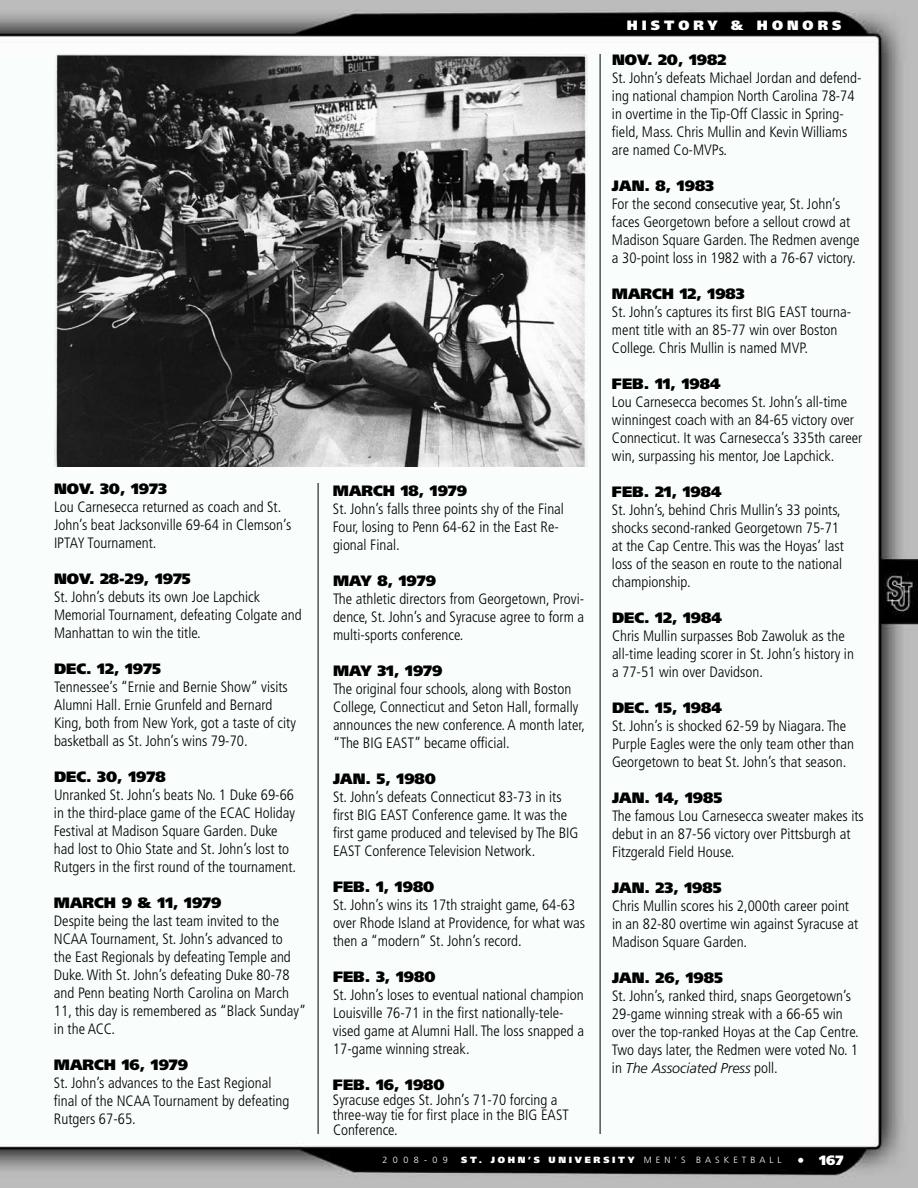
<style>
.page{position:relative;width:918px;height:1188px;background:#fff}
.page>*{position:absolute;margin:0;border:0;box-sizing:border-box;transform-origin:0 0}
.t1{font:300 condensed 15px/18px "Frutiger";color:#000}
.t2{font:900 15px "Frutiger";color:#000}
.t3{font:italic 300 14.25px "Frutiger";color:#000}
.t4{font:900 13.5px "Frutiger";letter-spacing:.3em;color:#fff}
.t5{font:900 9px "Frutiger";letter-spacing:.3em;color:#fff}
.t6{font:300 9px "Frutiger";letter-spacing:.6em;color:#fff}
.s1{font-style:normal;font-stretch:condensed;font-size:15px}
.s2{font-weight:300}
.s3{font-size:13.5px}
</style>
<div class="page">
<img style="left:0;top:0;width:918px;height:1188px">
<img style="left:54px;top:54px;width:534px;height:413px">
<hr style="left:600px;top:54px;width:1px;height:1080px;background:#000">
<hr style="left:318px;top:483px;width:1px;height:651px;background:#000">
<p class="t2" style="left:54px;top:479px;width:115px">NOV. 30, 1973</p>
<p class="t1" style="left:54px;top:498px;width:239px">Lou Carnesecca returned as coach and St.<br>John’s beat Jacksonville 69-64 in Clemson’s<br>IPTAY Tournament.</p>
<p class="t2" style="left:54px;top:569px;width:138px">NOV. 28-29, 1975</p>
<p class="t1" style="left:54px;top:588px;width:249px">St. John’s debuts its own Joe Lapchick<br>Memorial Tournament, defeating Colgate and<br>Manhattan to win the title.</p>
<p class="t2" style="left:54px;top:659px;width:108px">DEC. 12, 1975</p>
<p class="t1" style="left:54px;top:678px;width:243px">Tennessee’s “Ernie and Bernie Show” visits Alumni Hall. Ernie Grunfeld and Bernard King, both from New York, got a taste of city basketball as St. John’s wins 79-70.</p>
<p class="t2" style="left:54px;top:767px;width:113px">DEC. 30, 1978</p>
<p class="t1" style="left:54px;top:786px;width:244px">Unranked St. John’s beats No. 1 Duke 69-66 in the third-place game of the ECAC Holiday Festival at Madison Square Garden. Duke had lost to Ohio State and St. John’s lost to Rutgers in the first round of the tournament.</p>
<p class="t2" style="left:54px;top:893px;width:169px">MARCH 9 &amp; 11, 1979</p>
<p class="t1" style="left:54px;top:912px;width:254px">Despite being the last team invited to the NCAA Tournament, St. John’s advanced to<br>the East Regionals by defeating Temple and Duke.With St. John’s defeating Duke 80-78 and Penn beating North Carolina on March 11, this day is remembered as “Black Sunday” in the ACC.</p>
<p class="t2" style="left:54px;top:1055px;width:136px">MARCH 16, 1979</p>
<p class="t1" style="left:54px;top:1074px;width:237px">St. John’s advances to the East Regional final of the NCAA Tournament by defeating<br>Rutgers 67-65.</p>
<p class="t2" style="left:333px;top:481px;width:136px">MARCH 18, 1979</p>
<p class="t1" style="left:333px;top:500px;width:233px">St. John’s falls three points shy of the Final<br>Four, losing to Penn 64-62 in the East Re&shy;gional Final.</p>
<p class="t2" style="left:333px;top:571px;width:104px">MAY 8, 1979</p>
<p class="t1" style="left:333px;top:590px;width:253px;text-align:justify">The athletic directors from Georgetown, Provi&shy;dence, St. John’s and Syracuse agree to form a multi-sports conference.</p>
<p class="t2" style="left:333px;top:661px;width:111px">MAY 31, 1979</p>
<p class="t1" style="left:333px;top:680px;width:253px">The original four schools, along with Boston College, Connecticut and Seton Hall, formally announces the new conference. A month later, “The BIG EAST” became official.</p>
<p class="t2" style="left:333px;top:769px;width:104px">JAN. 5, 1980</p>
<p class="t1" style="left:333px;top:788px;width:247px">St. John’s defeats Connecticut 83-73 in its first BIG EAST Conference game. It was the first game produced and televised by The BIG EAST Conference Television Network.</p>
<p class="t2" style="left:333px;top:877px;width:103px">FEB. 1, 1980</p>
<p class="t1" style="left:333px;top:896px;width:253px">St. John’s wins its 17th straight game, 64-63 over Rhode Island at Providence, for what was then a “modern” St. John’s record.</p>
<p class="t2" style="left:333px;top:967px;width:104px">FEB. 3, 1980</p>
<p class="t1" style="left:333px;top:986px;width:253px">St. John’s loses to eventual national champion Louisville 76-71 in the first nationally-tele&shy;vised game at Alumni Hall. The loss snapped a 17-game winning streak.</p>
<p class="t2" style="left:333px;top:1075px;width:113px">FEB. 16, 1980</p>
<p class="t1" style="left:333px;top:1092px;width:237px;line-height:15px">Syracuse edges St. John’s 71-70 forcing a three-way tie for first place in the BIG EAST<br>Conference.</p>
<p class="t4" style="left:627px;top:17px;width:78px">HIS TORY</p>
<p class="t4" style="left:731px;top:17px;width:100px">&amp; HONORS</p>
<p class="t2" style="left:612px;top:51px;width:116px">NOV. 20, 1982</p>
<p class="t1" style="left:612px;top:69px;width:251px">St. John’s defeats Michael Jordan and defend&shy;ing national champion North Carolina 78-74 in overtime in the Tip-Off Classic in Spring&shy;field, Mass. Chris Mullin and Kevin Williams are named Co-MVPs.</p>
<p class="t2" style="left:612px;top:177px;width:104px">JAN. 8, 1983</p>
<p class="t1" style="left:612px;top:195px;width:249px">For the second consecutive year, St. John’s faces Georgetown before a sellout crowd at Madison Square Garden. The Redmen avenge a 30-point loss in 1982 with a 76-67 victory.</p>
<p class="t2" style="left:612px;top:285px;width:134px">MARCH 12, 1983</p>
<p class="t1" style="left:612px;top:303px;width:241px">St. John’s captures its first BIG EAST tourna&shy;ment title with an 85-77 win over Boston<br>College. Chris Mullin is named MVP.</p>
<p class="t2" style="left:612px;top:375px;width:110px">FEB. 11, 1984</p>
<p class="t1" style="left:612px;top:393px;width:252px">Lou Carnesecca becomes St. John’s all-time winningest coach with an 84-65 victory over Connecticut. It was Carnesecca’s 335th career win, surpassing his mentor, Joe Lapchick.</p>
<p class="t2" style="left:612px;top:483px;width:111px">FEB. 21, 1984</p>
<p class="t1" style="left:612px;top:501px;width:233px">St. John’s, behind Chris Mullin’s 33 points, shocks second-ranked Georgetown 75-71 at the Cap Centre. This was the Hoyas’ last loss of the season en route to the national championship.</p>
<p class="t2" style="left:612px;top:609px;width:111px">DEC. 12, 1984</p>
<p class="t1" style="left:612px;top:627px;width:243px">Chris Mullin surpasses Bob Zawoluk as the all-time leading scorer in St. John’s history in a 77-51 win over Davidson.</p>
<p class="t2" style="left:612px;top:699px;width:111px">DEC. 15, 1984</p>
<p class="t1" style="left:612px;top:717px;width:244px">St. John’s is shocked 62-59 by Niagara. The<br>Purple Eagles were the only team other than<br>Georgetown to beat St. John’s that season.</p>
<p class="t2" style="left:612px;top:789px;width:112px">JAN. 14, 1985</p>
<p class="t1" style="left:612px;top:807px;width:253px">The famous Lou Carnesecca sweater makes its debut in an 87-56 victory over Pittsburgh at<br>Fitzgerald Field House.</p>
<p class="t2" style="left:612px;top:879px;width:111px">JAN. 23, 1985</p>
<p class="t1" style="left:612px;top:897px;width:248px">Chris Mullin scores his 2,000th career point in an 82-80 overtime win against Syracuse at<br>Madison Square Garden.</p>
<p class="t2" style="left:612px;top:969px;width:113px">JAN. 26, 1985</p>
<p class="t1" style="left:612px;top:987px;width:248px">St. John’s, ranked third, snaps Georgetown’s 29-game winning streak with a 66-65 win over the top-ranked Hoyas at the Cap Centre.<br>Two days later, the Redmen were voted No. 1</p>
<p class="t3" style="left:612px;top:1060px;width:167px"><span class="s1">in</span> The Associated Press <span class="s1">poll.</span></p>
<p class="t6" style="left:383px;top:1155px;width:67px">2008-09</p>
<p class="t5" style="left:461px;top:1154px;width:384px">ST. JOHN’S UNIVERSITY <span class="s2">M E N ’ S B A S K E T B A L L</span> <span class="s3">• 167</span></p>
</div>
